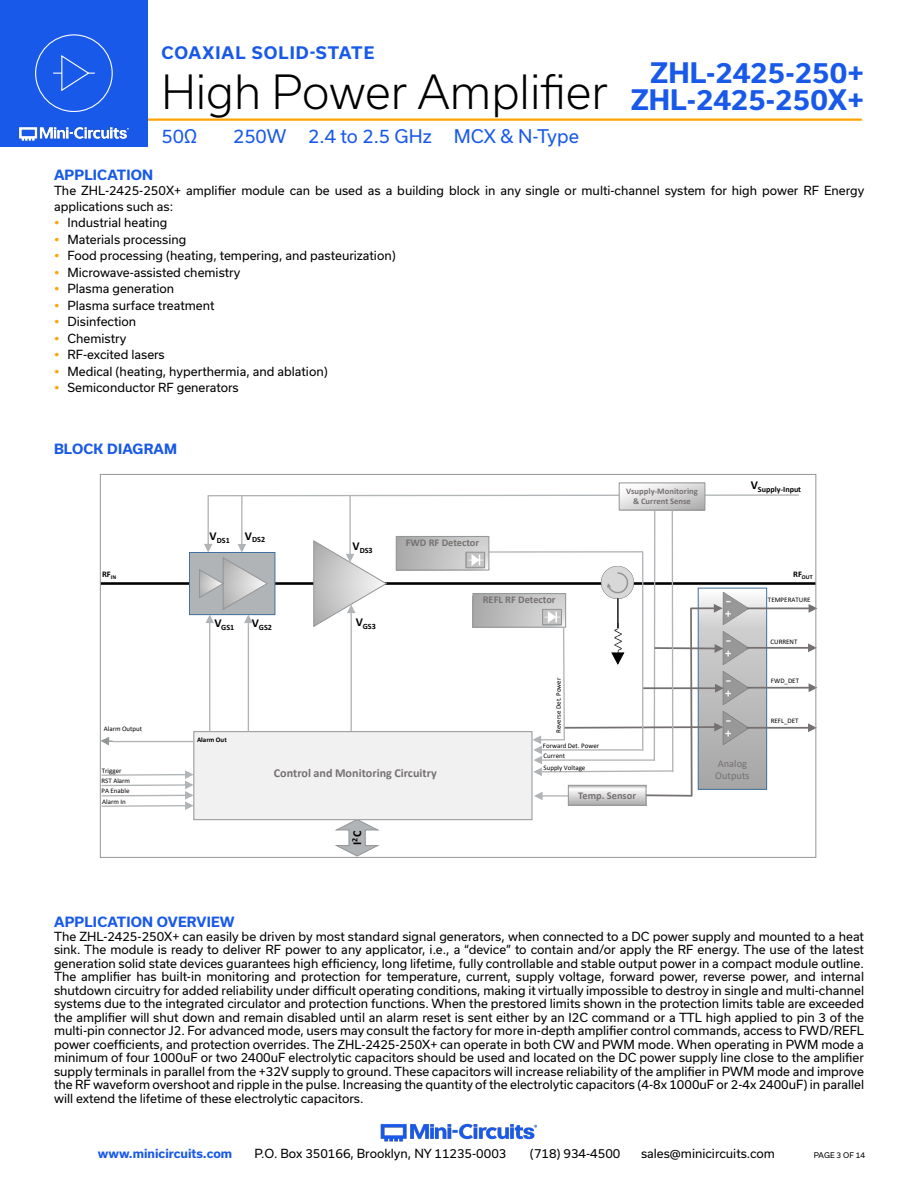
<style>
.page{position:relative;width:918px;height:1188px;background:#fff}
.page>*{position:absolute;margin:0;border:0;box-sizing:border-box;transform-origin:0 0}
.t1{font:300 45px "Usual";color:#000}
.t2{font:700 27px "Usual";color:#1859ea}
.t3{font:18px "Usual";color:#1859ea}
.t4{font:700 16.5px "Usual";letter-spacing:.065em;color:#1859ea}
.Blue_Headers{font:700 13.5px "Usual";letter-spacing:.015em;color:#1859ea}
.t5{font:700 12.15px "Calibri";color:#767171}
.t6{font:700 12.15px "Calibri";color:#000}
.Regular_Copy{font:12px/13.5px "Usual";color:#000}
.t7{font:700 12px "Usual";color:#1859ea}
.t8{font:700 10.35px "Calibri";letter-spacing:-.005em;color:#767171}
.t9{font:10.35px/12.5px "Calibri";letter-spacing:.005em;color:#767171}
.t10{font:700 8.55px/10.4px "Calibri";letter-spacing:.005em;color:#767171;text-align:center}
.t11{font:700 8.55px "Calibri";color:#000}
.t12{font:700 8.1px "Calibri";color:#000}
.t13{font:7.5px "Usual";color:#000}
.t14{font:6.9px/10.4px "Calibri";letter-spacing:-.005em;color:#000}
.t15{font:700 6.9px "Calibri";color:#000}
.t16{font:700 5.85px "Calibri";color:#000}
.s1{font-weight:700;font-size:27px;color:#1859ea}
</style>
<div class="page">
<img style="left:380px;top:1123px;width:158px;height:19px">
<hr style="left:129px;top:118px;width:733px;height:3px;background:#ffa300">
<div style="left:0;top:0;width:147px;height:147px;background:#1859ea"></div>
<hr style="left:917px;top:0;width:1px;height:147px;background:#1859ea">
<img style="left:19px;top:126px;width:110px;height:15px">
<div style="left:35px;top:34px;width:78px;height:78px;border:1px solid #fff;border-radius:50%"></div>
<svg style="left:53px;top:55px;width:42px;height:37px"></svg>
<svg style="left:333px;top:820px;width:48px;height:36px"></svg>
<div style="left:619px;top:483px;width:86px;height:27px;background:linear-gradient(to right,#fff,#d0d0d0)"></div>
<div style="left:619px;top:483px;width:86px;height:27px;border:1px solid #939597"></div>
<div style="left:194px;top:732px;width:338px;height:88px;background:#f1f1f2"></div>
<div style="left:193px;top:731px;width:339px;height:89px;border:1px solid #939597"></div>
<hr style="left:747px;top:607px;width:62px;height:2px;background:#767171">
<svg style="left:809px;top:604px;width:8px;height:9px"></svg>
<hr style="left:746px;top:647px;width:63px;height:2px;background:#767171">
<svg style="left:808px;top:643px;width:9px;height:9px"></svg>
<hr style="left:747px;top:687px;width:62px;height:2px;background:#767171">
<svg style="left:809px;top:683px;width:8px;height:9px"></svg>
<hr style="left:746px;top:727px;width:63px;height:2px;background:#767171">
<svg style="left:808px;top:723px;width:9px;height:9px"></svg>
<svg style="left:102px;top:494px;width:698px;height:316px"></svg>
<h3 class="t4" style="left:161px;top:43px;width:214px">COAXIAL SOLID-STATE</h3>
<h2 class="t2" style="left:650px;top:57px;width:215px">ZHL-2425-250+</h2>
<h1 class="t1" style="left:161px;top:67px;width:704px">High Power Amplifier <span class="s1">ZHL-2425-250X+</span></h1>
<h3 class="t3" style="left:161px;top:126px;width:37px">50Ω</h3>
<h3 class="t3" style="left:233px;top:126px;width:347px">250W 2.4 to 2.5 GHz MCX &amp; N-Type</h3>
<p class="Blue_Headers" style="left:54px;top:167px;width:101px">APPLICATION</p>
<p class="Regular_Copy" style="left:54px;top:182px;width:812px;line-height:16.2px">The ZHL-2425-250X+ amplifier module can be used as a building block in any single or multi-channel system for high power RF Energy applications such as:</p>
<p class="Regular_Copy" style="left:68px;top:216px;width:101px">Industrial heating</p>
<p class="Regular_Copy" style="left:68px;top:233px;width:120px">Materials processing</p>
<p class="Regular_Copy" style="left:68px;top:249px;width:330px">Food processing (heating, tempering, and pasteurization)</p>
<p class="Regular_Copy" style="left:68px;top:266px;width:175px">Microwave-assisted chemistry</p>
<p class="Regular_Copy" style="left:68px;top:282px;width:108px">Plasma generation</p>
<p class="Regular_Copy" style="left:68px;top:299px;width:148px">Plasma surface treatment</p>
<p class="Regular_Copy" style="left:68px;top:315px;width:70px">Disinfection</p>
<p class="Regular_Copy" style="left:68px;top:332px;width:60px">Chemistry</p>
<p class="Regular_Copy" style="left:68px;top:348px;width:99px">RF-excited lasers</p>
<p class="Regular_Copy" style="left:68px;top:365px;width:262px">Medical (heating, hyperthermia, and ablation)</p>
<p class="Regular_Copy" style="left:68px;top:381px;width:173px">Semiconductor RF generators</p>
<p class="Blue_Headers" style="left:54px;top:441px;width:125px">BLOCK DIAGRAM</p>
<p class="t11" style="left:102px;top:568px;width:16px">RF<sub>IN</sub></p>
<p class="t14" style="left:104px;top:723px;width:40px">Alarm Output</p>
<p class="t14" style="left:102px;top:765px;width:30px">Trigger<br>RST Alarm</p>
<p class="t14" style="left:102px;top:785px;width:29px;line-height:10.8px">PA Enable<br>Alarm In</p>
<p class="t12" style="left:210px;top:534px;width:22px"><sup>V</sup>DS1</p>
<p class="t12" style="left:245px;top:534px;width:22px"><sup>V</sup>DS2</p>
<p class="t12" style="left:353px;top:545px;width:22px"><sup>V</sup>DS3</p>
<p class="t12" style="left:214px;top:622px;width:22px"><sup>V</sup>GS1</p>
<p class="t12" style="left:252px;top:622px;width:22px"><sup>V</sup>GS2</p>
<p class="t12" style="left:356px;top:620px;width:22px"><sup>V</sup>GS3</p>
<p class="t8" style="left:406px;top:535px;width:75px">FWD RF Detector</p>
<p class="t8" style="left:483px;top:593px;width:74px">REFL RF Detector</p>
<p class="t15" style="left:197px;top:735px;width:31px">Alarm Out</p>
<p class="t5" style="left:274px;top:764px;width:165px">Control and Monitoring Circuitry</p>
<p class="t14" style="left:553px;top:733px;width:57px;rotate:-90deg">Reverse Det. Power</p>
<p class="t14" style="left:543px;top:740px;width:58px">Forward Det. Power<br>Current</p>
<p class="t14" style="left:544px;top:762px;width:43px">Supply Voltage</p>
<p class="t10" style="left:626px;top:486px;width:73px">Vsupply-Monitoring &amp; Current Sense</p>
<p class="t6" style="left:349px;top:845px;width:15px;rotate:-90deg">I<sup>2</sup>C</p>
<p class="t8" style="left:578px;top:788px;width:59px">Temp. Sensor</p>
<p class="t12" style="left:751px;top:483px;width:52px"><sup>V</sup>Supply-Input</p>
<p class="t16" style="left:793px;top:573px;width:21px"><sup>RF</sup>OUT</p>
<p class="t14" style="left:768px;top:594px;width:44px">TEMPERATURE</p>
<p class="t14" style="left:771px;top:636px;width:28px">CURRENT</p>
<p class="t9" style="left:715px;top:757px;width:36px">Analog<br>Outputs</p>
<p class="t14" style="left:771px;top:676px;width:30px">FWD_DET</p>
<p class="t14" style="left:771px;top:716px;width:29px">REFL_DET</p>
<p class="Blue_Headers" style="left:54px;top:914px;width:182px">APPLICATION OVERVIEW</p>
<p class="Regular_Copy" style="left:54px;top:929px;width:812px;text-align:justify">The ZHL-2425-250X+ can easily be driven by most standard signal generators, when connected to a DC power supply and mounted to a heat sink. The module is ready to deliver RF power to any applicator, i.e., a “device” to contain and/or apply the RF energy. The use of the latest generation solid state devices guarantees high efficiency, long lifetime, fully controllable and stable output power in a compact module outline.<br>The amplifier has built-in monitoring and protection for temperature, current, supply voltage, forward power, reverse power, and internal shutdown circuitry for added reliability under difficult operating conditions, making it virtually impossible to destroy in single and multi-channel systems due to the integrated circulator and protection functions. When the prestored limits shown in the protection limits table are exceeded the amplifier will shut down and remain disabled until an alarm reset is sent either by an I2C command or a TTL high applied to pin 3 of the multi-pin connector J2. For advanced mode, users may consult the factory for more in-depth amplifier control commands, access to FWD/REFL power coefficients, and protection overrides. The ZHL-2425-250X+ can operate in both CW and PWM mode. When operating in PWM mode a minimum of four 1000uF or two 2400uF electrolytic capacitors should be used and located on the DC power supply line close to the amplifier supply terminals in parallel from the +32V supply to ground. These capacitors will increase reliability of the amplifier in PWM mode and improve the RF waveform overshoot and ripple in the pulse. Increasing the quantity of the electrolytic capacitors (4-8x 1000uF or 2-4x 2400uF) in parallel will extend the lifetime of these electrolytic capacitors.</p>
<p class="t7" style="left:98px;top:1146px;width:136px">www.minicircuits.com</p>
<p class="Regular_Copy" style="left:255px;top:1146px;width:253px">P.O. Box 350166, Brooklyn, NY 11235-0003</p>
<p class="Regular_Copy" style="left:530px;top:1146px;width:92px">(718) 934-4500</p>
<p class="Regular_Copy" style="left:641px;top:1146px;width:136px">sales@minicircuits.com</p>
<p class="t13" style="left:814px;top:1151px;width:53px">PAGE 3 OF 14</p>
</div>
